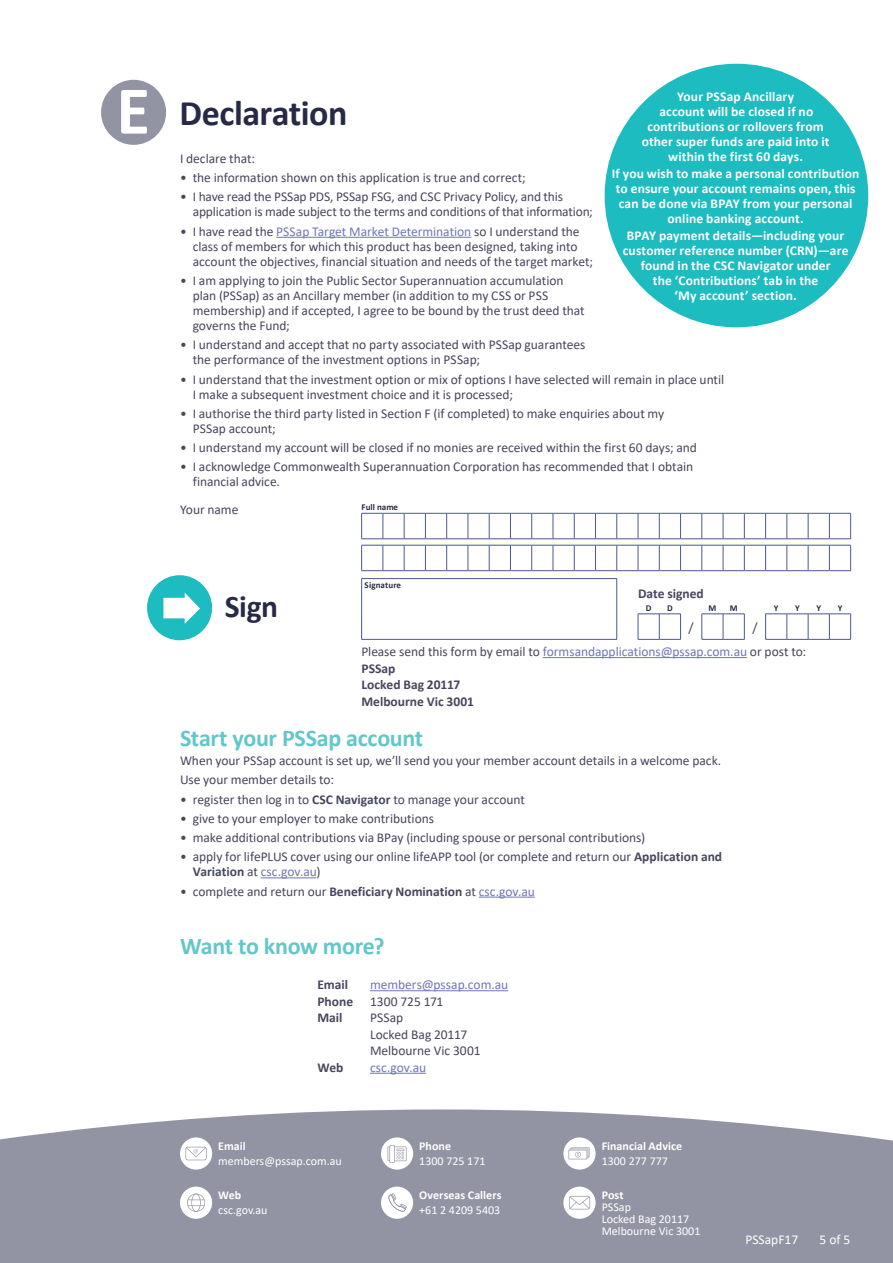
<style>
.page{position:relative;width:893px;height:1263px;background:#fff}
.page>*{position:absolute;margin:0;border:0;box-sizing:border-box;transform-origin:0 0}
._01_Form_Section_heading{font:700 36px "Calibri";letter-spacing:-.015em;color:#272a46}
._03_Sign_Large{font:700 31.5px "Calibri";color:#272a46}
._02_H2{font:700 24px "Calibri";letter-spacing:-.015em;color:#61c7cb}
._08_Body_Text{font:13.5px/15px "Calibri";letter-spacing:-.005em;color:#46465e}
._08_Breakout_Body{font:700 13.5px/15px "Calibri";letter-spacing:.01em;color:#fff;text-align:center}
.td-cell{font:13.5px "Calibri";letter-spacing:-.005em;color:#46465e}
._03_Call_to_Action{font:13.5px/16.5px "Calibri";color:#46465e}
.td-cell-2{font:700 13.5px/16.5px "Calibri";color:#46465e}
._03_Call_to_Action-2{font:13.5px "Calibri";letter-spacing:-.005em;color:#6f76b8}
._03_Call_to_Action-3{font:700 13.5px "Calibri";color:#46465e}
._09_Body_Bullets_wide_column_lvl1{font:13.5px "Calibri";letter-spacing:-.005em;color:#46465e}
.t1{font:13.5px "Calibri";color:#fff}
.td-cell-label{font:700 13.5px "Calibri";color:#46465e}
.td-cell-label-2{font:13.5px "Calibri";letter-spacing:-.005em;color:#46465e}
.td-cell_centre{font:13.5px "Calibri";color:#46465e}
.t2{font:12px/12px "Calibri";color:#fff}
.t3{font:700 12px "Calibri";letter-spacing:.005em;color:#fff}
.td-comb-label{font:700 9px "Calibri";color:#272a46}
.td-cell-signature{font:700 9px "Calibri";letter-spacing:.01em;color:#272a46}
.s1{font-size:69px;color:#fff}
.s2{color:#6f76b8}
.s3{font-weight:700}
</style>
<div class="page">
<svg style="left:0;top:1109px;width:893px;height:154px;background:#9a9ba9"></svg>
<div style="left:180px;top:1137px;width:32px;height:32px;background:#fff;border-radius:50%"></div>
<svg style="left:185px;top:1147px;width:22px;height:13px"></svg>
<div style="left:381px;top:1137px;width:32px;height:32px;background:#fff;border-radius:50%"></div>
<svg style="left:388px;top:1145px;width:19px;height:18px"></svg>
<div style="left:563px;top:1137px;width:33px;height:32px;background:#fff;border-radius:50%"></div>
<svg style="left:568px;top:1147px;width:21px;height:12px"></svg>
<div style="left:180px;top:1186px;width:32px;height:33px;background:#fff;border-radius:50%"></div>
<svg style="left:187px;top:1193px;width:18px;height:19px"></svg>
<div style="left:381px;top:1186px;width:32px;height:33px;background:#fff;border-radius:50%"></div>
<svg style="left:388px;top:1193px;width:19px;height:18px"></svg>
<div style="left:563px;top:1186px;width:33px;height:33px;background:#fff;border-radius:50%"></div>
<svg style="left:569px;top:1196px;width:21px;height:13px"></svg>
<hr style="left:261px;top:877px;width:55px;height:1px;background:#6f76b8">
<hr style="left:479px;top:897px;width:56px;height:1px;background:#6f76b8">
<div style="left:101px;top:80px;width:65px;height:65px;background:#9394a3;border-radius:50%"></div>
<hr style="left:276px;top:237px;width:195px;height:1px;background:#6f76b8">
<svg style="left:361px;top:513px;width:490px;height:26px"></svg>
<svg style="left:361px;top:545px;width:490px;height:26px"></svg>
<hr style="left:543px;top:657px;width:204px;height:1px;background:#6f76b8">
<hr style="left:361px;top:639px;width:256px;height:1px;background:#4c5794">
<hr style="left:361px;top:578px;width:256px;height:1px;background:#4c5794">
<svg style="left:361px;top:579px;width:1px;height:60px"></svg>
<svg style="left:616px;top:579px;width:1px;height:60px"></svg>
<svg style="left:638px;top:614px;width:43px;height:26px"></svg>
<svg style="left:702px;top:614px;width:43px;height:26px"></svg>
<svg style="left:765px;top:614px;width:86px;height:26px"></svg>
<div style="left:605px;top:64px;width:263px;height:263px;background:#1cbcc1;border-radius:50%"></div>
<div style="left:147px;top:575px;width:65px;height:65px;background:#1cbcc1;border-radius:50%"></div>
<svg style="left:163px;top:592px;width:37px;height:32px"></svg>
<hr style="left:370px;top:990px;width:138px;height:1px;background:#6f76b8">
<hr style="left:370px;top:1073px;width:56px;height:1px;background:#6f76b8">
<p class="_01_Form_Section_heading" style="left:116px;top:87px;width:233px"><span class="s1">E</span> Declaration</p>
<p class="_09_Body_Bullets_wide_column_lvl1" style="left:180px;top:149px;width:77px">I declare that:</p>
<p class="_08_Body_Text" style="left:180px;top:170px;width:347px">• the information shown on this application is true and correct;</p>
<p class="_08_Body_Text" style="left:193px;top:189px;width:402px;text-indent:-13px">• I have read the PSSap PDS, PSSap FSG, and CSC Privacy Policy, and this application is made subject to the terms and conditions of that information;</p>
<p class="_08_Body_Text" style="left:193px;top:223px;width:402px;text-indent:-13px">• I have read the <span class="s2">PSSap Target Market Determination</span> so I understand the class of members for which this product has been designed, taking into account the objectives, financial situation and needs of the target market;</p>
<p class="_08_Body_Text" style="left:193px;top:273px;width:393px;text-indent:-13px">• I am applying to join the Public Sector Superannuation accumulation plan (PSSap) as an Ancillary member (in addition to my CSS or PSS membership) and if accepted, I agree to be bound by the trust deed that governs the Fund;</p>
<p class="_08_Body_Text" style="left:193px;top:337px;width:394px;text-indent:-13px">• I understand and accept that no party associated with PSSap guarantees the performance of the investment options in PSSap;</p>
<p class="_08_Body_Text" style="left:193px;top:371px;width:533px;text-indent:-13px">• I understand that the investment option or mix of options I have selected will remain in place until<br>I make a subsequent investment choice and it is processed;</p>
<p class="_08_Body_Text" style="left:193px;top:405px;width:473px;text-indent:-13px">• I authorise the third party listed in Section F (if completed) to make enquiries about my<br>PSSap account;</p>
<p class="_08_Body_Text" style="left:180px;top:440px;width:518px">• I understand my account will be closed if no monies are received within the first 60 days; and</p>
<p class="_08_Body_Text" style="left:193px;top:459px;width:502px;text-indent:-13px">• I acknowledge Commonwealth Superannuation Corporation has recommended that I obtain financial advice.</p>
<p class="td-cell-label-2" style="left:180px;top:500px;width:60px">Your name</p>
<p class="td-comb-label" style="left:362px;top:501px;width:38px">Full name</p>
<p class="_08_Breakout_Body" style="left:642px;top:89px;width:189px">Your PSSap Ancillary<br>account will be closed if no contributions or rollovers from other super funds are paid into it within the first 60 days.</p>
<p class="_08_Breakout_Body" style="left:612px;top:166px;width:249px">If you wish to make a personal contribution to ensure your account remains open, this can be done via BPAY from your personal online banking account.</p>
<p class="_08_Breakout_Body" style="left:623px;top:228px;width:227px">BPAY payment details—including your customer reference number (CRN)—are found in the CSC Navigator under<br>the ‘Contributions’ tab in the<br>‘My account’ section.</p>
<p class="td-cell-signature" style="left:365px;top:579px;width:38px">Signature</p>
<p class="td-cell-label" style="left:638px;top:584px;width:67px">Date signed</p>
<p class="td-comb-label" style="left:646px;top:601px;width:7px">D</p>
<p class="td-comb-label" style="left:667px;top:601px;width:7px">D</p>
<p class="td-comb-label" style="left:708px;top:601px;width:9px">M</p>
<p class="td-comb-label" style="left:730px;top:601px;width:9px">M</p>
<p class="td-comb-label" style="left:774px;top:601px;width:6px">Y</p>
<p class="td-comb-label" style="left:795px;top:601px;width:6px">Y</p>
<p class="td-comb-label" style="left:816px;top:601px;width:6px">Y</p>
<p class="td-comb-label" style="left:838px;top:601px;width:6px">Y</p>
<p class="td-cell_centre" style="left:689px;top:618px;width:7px">/</p>
<p class="td-cell_centre" style="left:752px;top:618px;width:7px">/</p>
<p class="td-cell" style="left:361px;top:642px;width:446px">Please send this form by email to <span class="s2">formsandapplications@pssap.com.au</span> or post to:</p>
<p class="td-cell-2" style="left:361px;top:660px;width:36px">PSSap</p>
<p class="td-cell-2" style="left:361px;top:676px;width:114px">Locked Bag 20117<br>Melbourne Vic 3001</p>
<p class="_02_H2" style="left:180px;top:721px;width:245px">Start your PSSap account</p>
<p class="_08_Body_Text" style="left:180px;top:753px;width:543px">When your PSSap account is set up, we’ll send you your member account details in a welcome pack.</p>
<p class="_08_Body_Text" style="left:180px;top:772px;width:155px">Use your member details to:</p>
<p class="_08_Body_Text" style="left:180px;top:791px;width:347px">• register then log in to <span class="s3">CSC Navigator</span> to manage your account</p>
<p class="_08_Body_Text" style="left:180px;top:810px;width:256px">• give to your employer to make contributions</p>
<p class="_08_Body_Text" style="left:180px;top:830px;width:467px">• make additional contributions via BPay (including spouse or personal contributions)</p>
<p class="_08_Body_Text" style="left:193px;top:849px;width:531px;text-indent:-13px">• apply for lifePLUS cover using our online lifeAPP tool (or complete and return our <span class="s3">Application and<br>Variation</span> at <span class="s2">csc.gov.au</span>)</p>
<p class="_08_Body_Text" style="left:180px;top:883px;width:356px">• complete and return our <span class="s3">Beneficiary Nomination</span> at <span class="s2">csc.gov.au</span></p>
<p class="_03_Sign_Large" style="left:225px;top:584px;width:55px">Sign</p>
<p class="_02_H2" style="left:180px;top:929px;width:206px">Want to know more?</p>
<p class="_03_Call_to_Action-3" style="left:317px;top:975px;width:32px">Email</p>
<p class="_03_Call_to_Action-2" style="left:370px;top:975px;width:140px">members@pssap.com.au</p>
<p class="_03_Call_to_Action-3" style="left:317px;top:992px;width:37px">Phone</p>
<p class="_03_Call_to_Action" style="left:370px;top:993px;width:75px">1300 725 171</p>
<p class="_03_Call_to_Action-3" style="left:317px;top:1008px;width:27px">Mail</p>
<p class="_03_Call_to_Action" style="left:370px;top:1009px;width:112px">PSSap<br>Locked Bag 20117<br>Melbourne Vic 3001</p>
<p class="_03_Call_to_Action-3" style="left:317px;top:1058px;width:27px">Web</p>
<p class="_03_Call_to_Action-2" style="left:370px;top:1058px;width:58px">csc.gov.au</p>
<p class="t3" style="left:218px;top:1137px;width:29px">Email</p>
<p class="t2" style="left:218px;top:1154px;width:125px">members@pssap.com.au</p>
<p class="t3" style="left:419px;top:1137px;width:33px">Phone</p>
<p class="t2" style="left:419px;top:1154px;width:68px">1300 725 171</p>
<p class="t3" style="left:602px;top:1137px;width:82px">Financial Advice</p>
<p class="t2" style="left:602px;top:1154px;width:68px">1300 277 777</p>
<p class="t3" style="left:218px;top:1186px;width:25px">Web</p>
<p class="t2" style="left:218px;top:1204px;width:51px">csc.gov.au</p>
<p class="t3" style="left:419px;top:1186px;width:84px">Overseas Callers</p>
<p class="t2" style="left:419px;top:1204px;width:83px">+61 2 4209 5403</p>
<p class="t3" style="left:602px;top:1186px;width:23px">Post</p>
<p class="t2" style="left:602px;top:1201px;width:100px">PSSap<br>Locked Bag 20117<br>Melbourne Vic 3001</p>
<p class="t1" style="left:745px;top:1230px;width:54px">PSSapF17</p>
<p class="t1" style="left:819px;top:1230px;width:33px">5 of 5</p>
</div>
